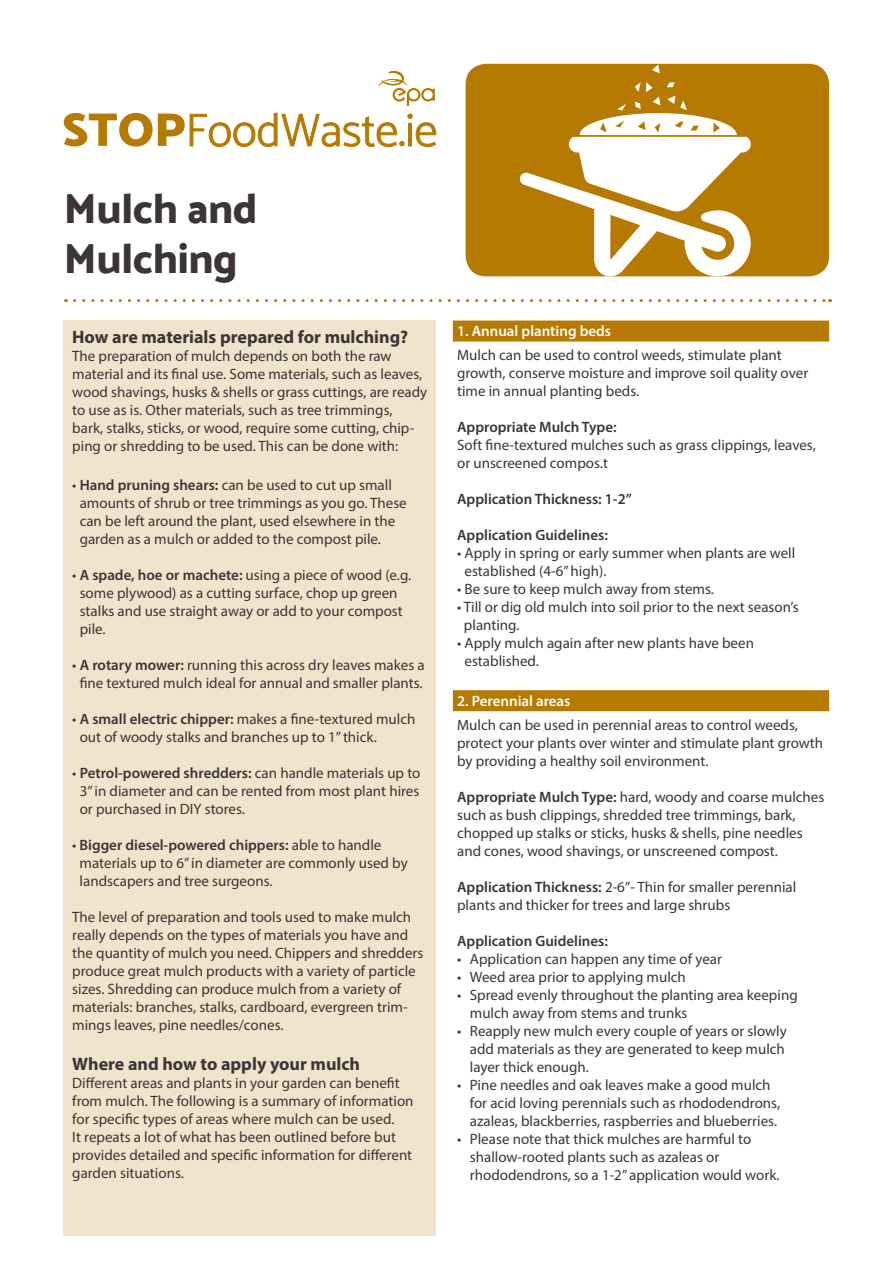
<style>
.page{position:relative;width:893px;height:1263px;background:#fff}
.page>*{position:absolute;margin:0;border:0;box-sizing:border-box;transform-origin:0 0}
.t1{font:42px/50.4px "Mosk Extra Bold 800";color:#3b3538}
.t2{font:700 18px "Myriad Pro";color:#3b3538}
.t3{font:15px/18px "Myriad Pro";color:#3b3538}
.t4{font:600 15px "Myriad Pro";color:#3b3538}
.t5{font:600 15px "Myriad Pro";color:#fff}
.s1{font-weight:600}
</style>
<div class="page">
<div style="left:466px;top:64px;width:363px;height:212px;background:#b67a00;border-radius:21px"></div>
<div style="left:64px;top:320px;width:372px;height:915px;background:#f0e4cc"></div>
<div style="left:453px;top:321px;width:376px;height:21px;background:#b67a00"></div>
<div style="left:453px;top:690px;width:376px;height:21px;background:#b67a00"></div>
<svg style="left:75px;top:299px;width:756px;height:3px"></svg>
<div style="left:580px;top:113px;width:157px;height:44px;background:#fff;border-radius:50%"></div>
<svg style="left:617px;top:104px;width:9px;height:7px"></svg>
<svg style="left:652px;top:65px;width:8px;height:8px"></svg>
<svg style="left:667px;top:82px;width:8px;height:5px"></svg>
<svg style="left:667px;top:96px;width:19px;height:14px"></svg>
<svg style="left:520px;top:121px;width:235px;height:156px"></svg>
<svg style="left:635px;top:82px;width:25px;height:27px"></svg>
<svg style="left:378px;top:71px;width:57px;height:35px"></svg>
<svg style="left:64px;top:113px;width:372px;height:34px"></svg>
<h1 class="t1" style="left:64px;top:183px;width:195px">Mulch and<br>Mulching</h1>
<p class="t2" style="left:72px;top:325px;width:337px">How are materials prepared for mulching?</p>
<p class="t3" style="left:72px;top:346px;width:357px">The preparation of mulch depends on both the raw material and its final use. Some materials, such as leaves, wood shavings, husks &amp; shells or grass cuttings, are ready to use as is. Other materials, such as tree trimmings, bark, stalks, sticks, or wood, require some cutting, chip&shy;ping or shredding to be used. This can be done with:</p>
<p class="t3" style="left:80px;top:476px;width:329px;text-indent:-7px">• <span class="s1">Hand pruning shears:</span> can be used to cut up small amounts of shrub or tree trimmings as you go. These can be left around the plant, used elsewhere in the garden as a mulch or added to the compost pile.</p>
<p class="t3" style="left:80px;top:566px;width:333px;text-indent:-7px">• <span class="s1">A spade, hoe or machete:</span> using a piece of wood (e.g. some plywood) as a cutting surface, chop up green stalks and use straight away or add to your compost pile.</p>
<p class="t3" style="left:72px;top:656px;width:354px;text-align:center">• <span class="s1">A rotary mower:</span> running this across dry leaves makes a fine textured mulch ideal for annual and smaller plants.</p>
<p class="t3" style="left:80px;top:710px;width:337px;text-indent:-7px">• <span class="s1">A small electric chipper:</span> makes a fine-textured mulch out of woody stalks and branches up to 1” thick.</p>
<p class="t3" style="left:80px;top:764px;width:342px;text-align:justify;text-indent:-7px">• <span class="s1">Petrol-powered shredders:</span> can handle materials up to 3” in diameter and can be rented from most plant hires or purchased in DIY stores.</p>
<p class="t3" style="left:80px;top:836px;width:330px;text-indent:-7px">• <span class="s1">Bigger diesel-powered chippers:</span> able to handle materials up to 6” in diameter are commonly used by landscapers and tree surgeons.</p>
<p class="t3" style="left:72px;top:908px;width:353px">The level of preparation and tools used to make mulch really depends on the types of materials you have and the quantity of mulch you need. Chippers and shredders produce great mulch products with a variety of particle sizes. Shredding can produce mulch from a variety of materials: branches, stalks, cardboard, evergreen trim&shy;mings leaves, pine needles/cones.</p>
<p class="t2" style="left:72px;top:1052px;width:289px">Where and how to apply your mulch</p>
<p class="t3" style="left:72px;top:1073px;width:343px">Different areas and plants in your garden can benefit from mulch. The following is a summary of information for specific types of areas where mulch can be used.<br>It repeats a lot of what has been outlined before but provides detailed and specific information for different garden situations.</p>
<p class="t5" style="left:457px;top:321px;width:156px">1. Annual planting beds</p>
<p class="t3" style="left:457px;top:346px;width:353px">Mulch can be used to control weeds, stimulate plant growth, conserve moisture and improve soil quality over time in annual planting beds.</p>
<p class="t4" style="left:457px;top:417px;width:161px">Appropriate Mulch Type:</p>
<p class="t3" style="left:457px;top:436px;width:360px">Soft fine-textured mulches such as grass clippings, leaves, or unscreened compos.t</p>
<p class="t4" style="left:457px;top:489px;width:176px">Application Thickness: 1-2”</p>
<p class="t4" style="left:457px;top:525px;width:152px">Application Guidelines:</p>
<p class="t3" style="left:464px;top:544px;width:332px;text-indent:-7px">• Apply in spring or early summer when plants are well established (4-6” high).</p>
<p class="t3" style="left:457px;top:580px;width:258px">• Be sure to keep mulch away from stems.</p>
<p class="t3" style="left:464px;top:598px;width:336px;text-indent:-7px">• Till or dig old mulch into soil prior to the next season’s planting.</p>
<p class="t3" style="left:464px;top:634px;width:291px;text-indent:-7px">• Apply mulch again after new plants have been established.</p>
<p class="t5" style="left:457px;top:691px;width:115px">2. Perennial areas</p>
<p class="t3" style="left:457px;top:715px;width:368px">Mulch can be used in perennial areas to control weeds, protect your plants over winter and stimulate plant growth by providing a healthy soil environment.</p>
<p class="t3" style="left:457px;top:787px;width:369px"><span class="s1">Appropriate Mulch Type:</span> hard, woody and coarse mulches such as bush clippings, shredded tree trimmings, bark, chopped up stalks or sticks, husks &amp; shells, pine needles and cones, wood shavings, or unscreened compost.</p>
<p class="t3" style="left:457px;top:877px;width:341px"><span class="s1">Application Thickness:</span> 2-6”- Thin for smaller perennial plants and thicker for trees and large shrubs</p>
<p class="t4" style="left:457px;top:931px;width:152px">Application Guidelines:</p>
<p class="t3" style="left:457px;top:949px;width:266px">• Application can happen any time of year</p>
<p class="t3" style="left:457px;top:967px;width:230px">• Weed area prior to applying mulch</p>
<p class="t3" style="left:470px;top:985px;width:329px;text-indent:-13px">• Spread evenly throughout the planting area keeping mulch away from stems and trunks</p>
<p class="t3" style="left:470px;top:1021px;width:318px;text-indent:-13px">• Reapply new mulch every couple of years or slowly add materials as they are generated to keep mulch layer thick enough.</p>
<p class="t3" style="left:470px;top:1075px;width:312px;text-indent:-13px">• Pine needles and oak leaves make a good mulch for acid loving perennials such as rhododendrons, azaleas, blackberries, raspberries and blueberries.</p>
<p class="t3" style="left:470px;top:1129px;width:311px;text-indent:-13px">• Please note that thick mulches are harmful to shallow-rooted plants such as azaleas or rhododendrons, so a 1-2” application would work.</p>
</div>
